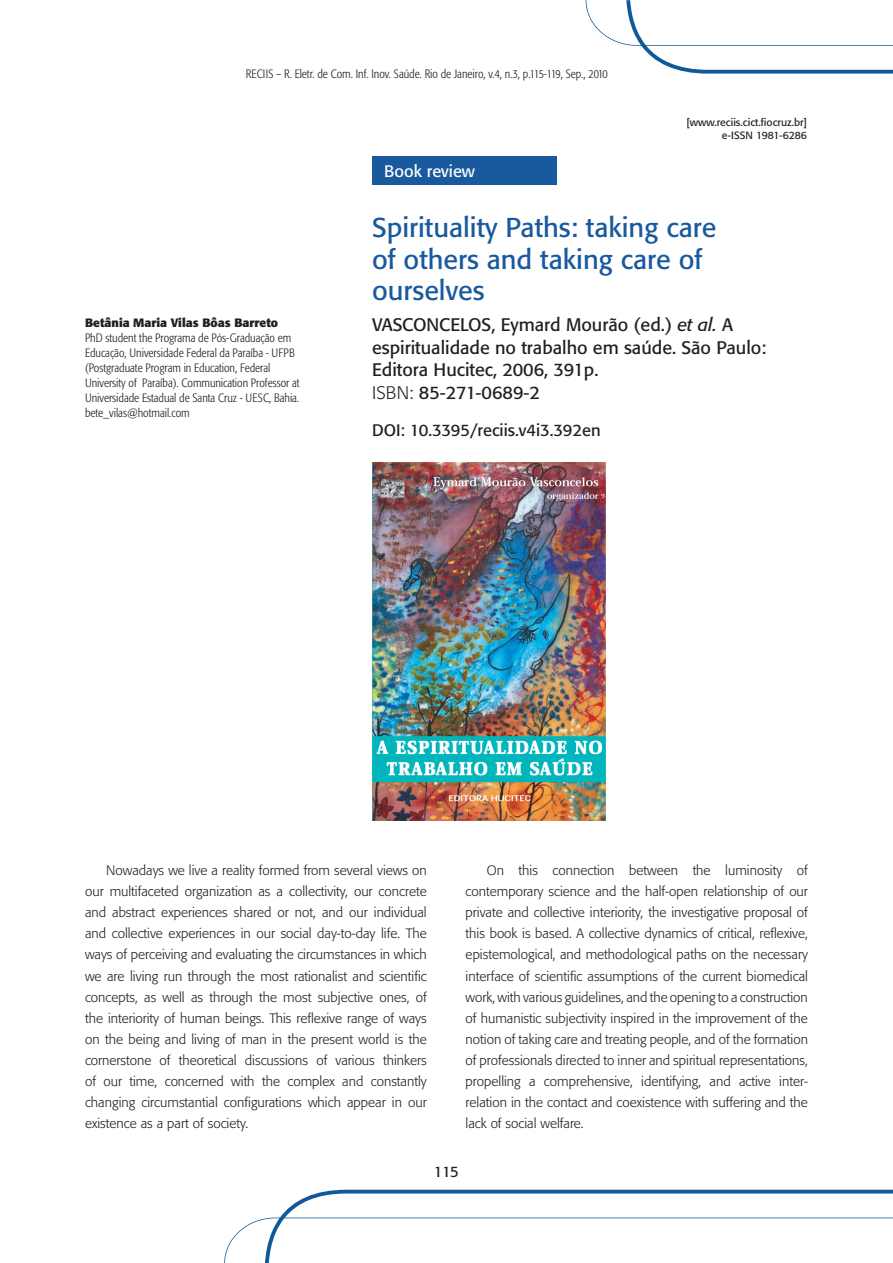
<style>
.page{position:relative;width:893px;height:1263px;background:#fff}
.page>*{position:absolute;margin:0;border:0;box-sizing:border-box;transform-origin:0 0}
.corpo{font:27px/31.5px "Formata";color:#19599e}
.corpo-2{font:18px/22.5px "Formata";color:#231f20}
.t1{font:16.5px "Formata";color:#231f20}
.t2{font:16.5px "Formata";color:#fff}
.t3{font:15px "Formata";color:#231f20}
.corpo-3{font:300 13.5px/21px "Formata";color:#231f20;text-align:justify}
.t4{font:300 condensed 12px/15px "Formata";color:#231f20}
.t5{font:700 12px "Formata";color:#231f20}
.t6{font:10.5px "Formata";color:#231f20}
.s1{font-style:italic}
.s2{font-weight:300}
</style>
<div class="page">
<svg style="left:586px;top:0;width:307px;height:74px"></svg>
<svg style="left:224px;top:1190px;width:669px;height:73px"></svg>
<div style="left:372px;top:156px;width:185px;height:29px;background:#19599e"></div>
<img style="left:372px;top:462px;width:233px;height:359px">
<p class="t4" style="left:246px;top:67px;width:363px">RECIIS – R. Eletr. de Com. Inf. Inov. Saúde. Rio de Janeiro, v.4, n.3, p.115-119, Sep., 2010</p>
<p class="t2" style="left:384px;top:161px;width:92px">Book review</p>
<p class="t6" style="left:686px;top:116px;width:122px">[www.reciis.cict.fiocruz.br]</p>
<p class="t6" style="left:722px;top:129px;width:87px">e-ISSN 1981-6286</p>
<p class="t5" style="left:85px;top:316px;width:195px">Betânia Maria Vilas Bôas Barreto</p>
<p class="t4" style="left:85px;top:331px;width:216px">PhD student the Programa de Pós-Graduação em Educação, Universidade Federal da Paraíba - UFPB (Postgraduate Program in Education, Federal University of Paraíba). Communication Professor at Universidade Estadual de Santa Cruz - UESC, Bahia.</p>
<p class="t4" style="left:85px;top:406px;width:106px">bete_vilas@hotmail.com</p>
<p class="corpo" style="left:372px;top:212px;width:346px">Spirituality Paths: taking care</p>
<p class="corpo" style="left:372px;top:244px;width:332px">of others and taking care of ourselves</p>
<p class="corpo-2" style="left:372px;top:314px;width:396px">VASCONCELOS, Eymard Mourão (ed.) <span class="s1">et al.</span> A espiritualidade no trabalho em saúde. São Paulo:<br>Editora Hucitec, 2006, 391p.</p>
<p class="corpo-2" style="left:372px;top:381px;width:169px"><span class="s2">ISBN:</span> 85-271-0689-2</p>
<p class="t1" style="left:372px;top:420px;width:230px">DOI: 10.3395/reciis.v4i3.392en</p>
<p class="corpo-3" style="left:85px;top:860px;width:343px;text-indent:21px">Nowadays we live a reality formed from several views on our multifaceted organization as a collectivity, our concrete and abstract experiences shared or not, and our individual and collective experiences in our social day-to-day life. The ways of perceiving and evaluating the circumstances in which we are living run through the most rationalist and scientific concepts, as well as through the most subjective ones, of the interiority of human beings. This reflexive range of ways on the being and living of man in the present world is the cornerstone of theoretical discussions of various thinkers of our time, concerned with the complex and constantly changing circumstantial configurations which appear in our existence as a part of society.</p>
<p class="corpo-3" style="left:466px;top:860px;width:344px;text-indent:21px">On this connection between the luminosity of contemporary science and the half-open relationship of our private and collective interiority, the investigative proposal of this book is based. A collective dynamics of critical, reflexive, epistemological, and methodological paths on the necessary interface of scientific assumptions of the current biomedical work, with various guidelines, and the opening to a construction of humanistic subjectivity inspired in the improvement of the notion of taking care and treating people, and of the formation of professionals directed to inner and spiritual representations, propelling a comprehensive, identifying, and active inter&shy;relation in the contact and coexistence with suffering and the lack of social welfare.</p>
<p class="t3" style="left:434px;top:1163px;width:27px">115</p>
</div>
